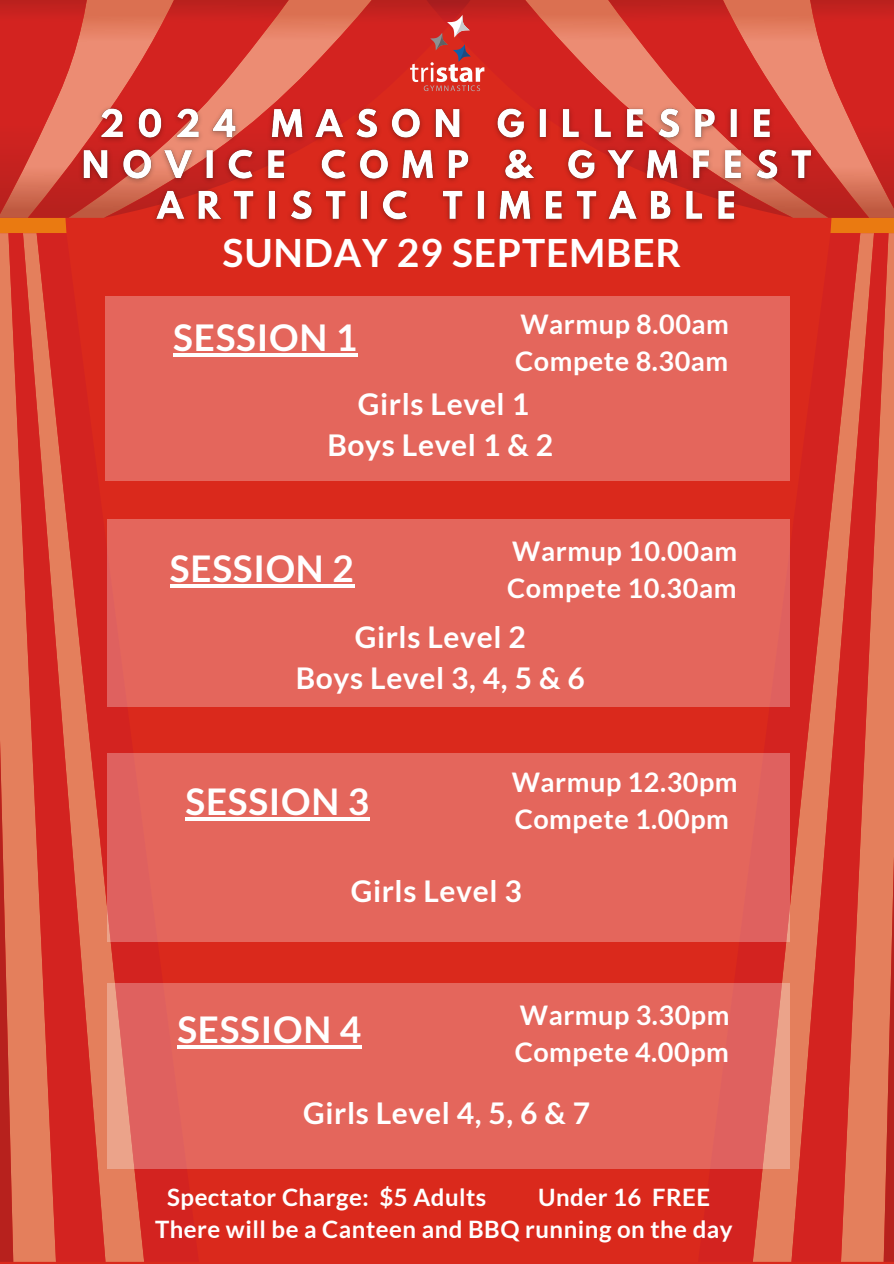
<style>
.page{position:relative;width:894px;height:1264px;background:#fff}
.page>*{position:absolute;margin:0;border:0;box-sizing:border-box;transform-origin:0 0}
.t1{font:700 39px "Lato";letter-spacing:.02em;color:#fff}
.t2{font:700 36.9px "Lato";letter-spacing:.02em;color:#fff}
.t3{font:700 30px/41.7px "Lato";letter-spacing:.02em;color:#fff;text-align:center}
.t4{font:700 27px/37.2px "Lato";letter-spacing:.02em;color:#fff}
.t5{font:700 24px "Lato";letter-spacing:.02em;color:#fff}
</style>
<div class="page">
<div style="left:0;top:0;width:893px;height:1263px;background:#da291c"></div>
<svg style="left:697px;top:296px;width:133px;height:965px"></svg>
<svg style="left:830px;top:218px;width:63px;height:1043px"></svg>
<svg style="left:499px;top:0;width:394px;height:218px"></svg>
<svg style="left:66px;top:517px;width:133px;height:744px"></svg>
<svg style="left:0;top:218px;width:66px;height:1043px"></svg>
<svg style="left:0;top:0;width:499px;height:218px"></svg>
<div style="left:107px;top:983px;width:682px;height:185px;background:#e4665c"></div>
<hr style="left:177px;top:1045px;width:185px;height:3px;background:#fff">
<div style="left:105px;top:296px;width:684px;height:185px;background:#e4665c"></div>
<hr style="left:173px;top:353px;width:185px;height:3px;background:#fff">
<div style="left:107px;top:520px;width:682px;height:187px;background:#e4665c"></div>
<hr style="left:170px;top:584px;width:184px;height:3px;background:#fff">
<div style="left:107px;top:753px;width:682px;height:189px;background:#e4665c"></div>
<hr style="left:185px;top:817px;width:185px;height:3px;background:#fff">
<img style="left:74px;top:101px;width:751px;height:123px">
<svg style="left:410px;top:15px;width:74px;height:76px"></svg>
<h1 class="t1" style="left:222px;top:229px;width:460px">SUNDAY 29 SEPTEMBER</h1>
<p class="t2" style="left:173px;top:314px;width:185px">SESSION 1</p>
<p class="t4" style="left:515px;top:305px;width:215px">Warmup 8.00am<br>Compete 8.30am</p>
<p class="t3" style="left:327px;top:382px;width:227px">Girls Level 1<br>Boys Level 1 &amp; 2</p>
<p class="t4" style="left:507px;top:532px;width:231px">Warmup 10.00am<br>Compete 10.30am</p>
<p class="t3" style="left:296px;top:615px;width:290px">Girls Level 2<br>Boys Level 3, 4, 5 &amp; 6</p>
<h1 class="t2" style="left:170px;top:545px;width:185px">SESSION 2</h1>
<h1 class="t2" style="left:185px;top:778px;width:185px">SESSION 3</h1>
<p class="t4" style="left:511px;top:763px;width:227px">Warmup 12.30pm<br>Compete 1.00pm</p>
<h1 class="t3" style="left:351px;top:869px;width:172px">Girls Level 3</h1>
<p class="t2" style="left:177px;top:1006px;width:185px">SESSION 4</p>
<p class="t4" style="left:514px;top:995px;width:216px">Warmup 3.30pm<br>Compete 4.00pm</p>
<p class="t3" style="left:303px;top:1091px;width:288px">Girls Level 4, 5, 6 &amp; 7</p>
<h1 class="t5" style="left:167px;top:1181px;width:320px">Spectator Charge: $5 Adults</h1>
<h1 class="t5" style="left:538px;top:1181px;width:174px">Under 16 FREE</h1>
<h3 class="t5" style="left:155px;top:1214px;width:579px">There will be a Canteen and BBQ running on the day</h3>
</div>
